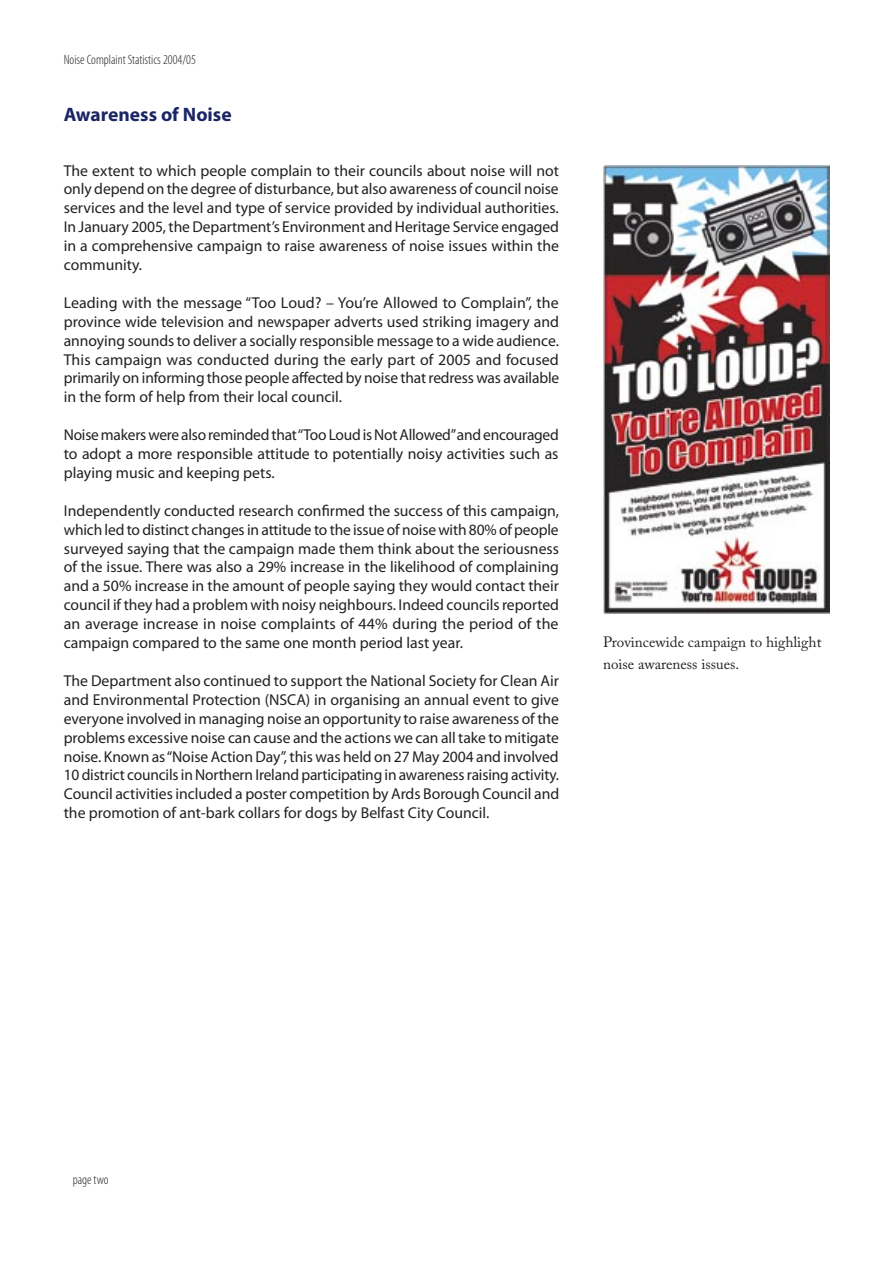
<style>
.page{position:relative;width:893px;height:1263px;background:#fff}
.page>*{position:absolute;margin:0;border:0;box-sizing:border-box;transform-origin:0 0}
.Chapter_heading{font:700 19.5px "Myriad Pro";color:#1a2664}
.t1{font:15.75px/18.9px "Myriad Pro";color:#212125;text-align:justify}
.t2{font:15px/22.5px "Adobe Caslon Pro";color:#212125}
.t3{font:300 condensed 13.5px "Myriad Pro";color:#212125}
</style>
<div class="page">
<img style="left:603px;top:165px;width:226px;height:448px">
<p class="t3" style="left:64px;top:52px;width:134px">Noise Complaint Statistics 2004/05</p>
<p class="Chapter_heading" style="left:64px;top:103px;width:169px">Awareness of Noise</p>
<p class="t1" style="left:64px;top:161px;width:497px">The extent to which people complain to their councils about noise will not only depend on the degree of disturbance, but also awareness of council noise services and the level and type of service provided by individual authorities.</p>
<p class="t1" style="left:64px;top:218px;width:497px">In January 2005, the Department’s Environment and Heritage Service engaged in a comprehensive campaign to raise awareness of noise issues within the community.</p>
<p class="t1" style="left:64px;top:293px;width:497px">Leading with the message “Too Loud? – You’re Allowed to Complain”, the province wide television and newspaper adverts used striking imagery and annoying sounds to deliver a socially responsible message to a wide audience.<br>This campaign was conducted during the early part of 2005 and focused primarily on informing those people affected by noise that redress was available in the form of help from their local council.</p>
<p class="t1" style="left:64px;top:426px;width:497px">Noise makers were also reminded that “Too Loud is Not Allowed” and encouraged to adopt a more responsible attitude to potentially noisy activities such as playing music and keeping pets.</p>
<p class="t1" style="left:64px;top:501px;width:497px">Independently conducted research confirmed the success of this campaign, which led to distinct changes in attitude to the issue of noise with 80% of people surveyed saying that the campaign made them think about the seriousness of the issue. There was also a 29% increase in the likelihood of complaining and a 50% increase in the amount of people saying they would contact their council if they had a problem with noisy neighbours. Indeed councils reported an average increase in noise complaints of 44% during the period of the campaign compared to the same one month period last year.</p>
<p class="t1" style="left:64px;top:671px;width:497px">The Department also continued to support the National Society for Clean Air and Environmental Protection (NSCA) in organising an annual event to give everyone involved in managing noise an opportunity to raise awareness of the problems excessive noise can cause and the actions we can all take to mitigate noise. Known as “Noise Action Day”, this was held on 27 May 2004 and involved 10 district councils in Northern Ireland participating in awareness raising activity.<br>Council activities included a poster competition by Ards Borough Council and the promotion of ant-bark collars for dogs by Belfast City Council.</p>
<p class="t2" style="left:603px;top:630px;width:220px">Provincewide campaign to highlight noise awareness issues.</p>
<p class="t3" style="left:73px;top:1172px;width:37px">page two</p>
</div>
